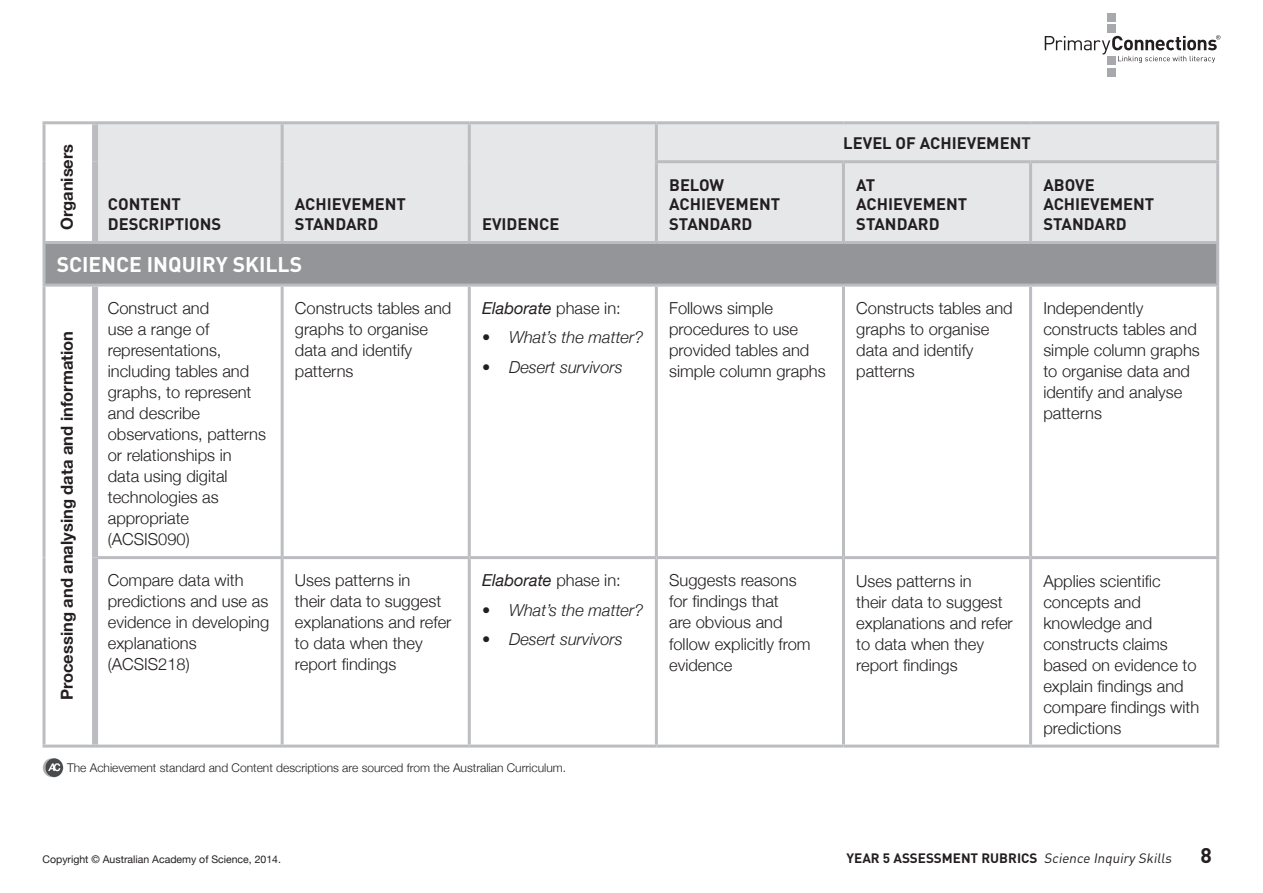
<style>
.page{position:relative;width:1263px;height:893px;background:#fff}
.page>*{position:absolute;margin:0;border:0;box-sizing:border-box;transform-origin:0 0}
.t1{font:700 21px "DIN";color:#fff}
.t2{font:700 21px "DIN";color:#231f20}
.t3{font:300 16.5px/21px "Helvetica Neue";color:#231f20}
.t4{font:700 16.5px/19.5px "DIN";color:#231f20}
.t5{font:italic 300 16.5px "Helvetica Neue";color:#231f20}
.t6{font:700 16.5px "Helvetica Neue";color:#231f20}
.t7{font:italic 16.5px "Helvetica Neue";color:#231f20}
.t8{font:700 13.5px "DIN";color:#231f20}
.t9{font:300 12px "Helvetica Neue";color:#231f20}
.t10{font:10.5px "Helvetica Neue";color:#231f20}
.s1{font-weight:300;font-style:normal}
.s2{font-weight:400;font-style:italic}
</style>
<div class="page">
<div style="left:1106px;top:68px;width:9px;height:9px;background:#a8a9ad"></div>
<div style="left:1106px;top:25px;width:9px;height:8px;background:#a8a9ad"></div>
<div style="left:1106px;top:56px;width:9px;height:9px;background:#a8a9ad"></div>
<div style="left:1106px;top:13px;width:9px;height:9px;background:#a8a9ad"></div>
<svg style="left:1045px;top:35px;width:175px;height:28px"></svg>
<div style="left:98px;top:124px;width:1118px;height:117px;background:#e6e7e9"></div>
<div style="left:44px;top:243px;width:1174px;height:42px;background:#939598"></div>
<hr style="left:43px;top:121px;width:52px;height:3px;background:#bcbdc0">
<hr style="left:43px;top:124px;width:3px;height:38px;background:#bcbdc0">
<hr style="left:95px;top:121px;width:187px;height:3px;background:#bcbdc0">
<hr style="left:282px;top:121px;width:187px;height:3px;background:#bcbdc0">
<hr style="left:469px;top:121px;width:187px;height:3px;background:#bcbdc0">
<hr style="left:468px;top:124px;width:3px;height:38px;background:#bcbdc0">
<hr style="left:656px;top:121px;width:187px;height:3px;background:#bcbdc0">
<hr style="left:655px;top:124px;width:3px;height:36px;background:#bcbdc0">
<hr style="left:843px;top:121px;width:187px;height:3px;background:#bcbdc0">
<hr style="left:1030px;top:121px;width:189px;height:3px;background:#bcbdc0">
<hr style="left:1216px;top:124px;width:3px;height:36px;background:#bcbdc0">
<hr style="left:43px;top:162px;width:3px;height:79px;background:#bcbdc0">
<hr style="left:468px;top:162px;width:3px;height:79px;background:#bcbdc0">
<hr style="left:655px;top:160px;width:188px;height:3px;background:#bcbdc0">
<hr style="left:655px;top:163px;width:3px;height:78px;background:#bcbdc0">
<hr style="left:843px;top:160px;width:187px;height:3px;background:#bcbdc0">
<hr style="left:842px;top:163px;width:3px;height:78px;background:#bcbdc0">
<hr style="left:1030px;top:160px;width:189px;height:3px;background:#bcbdc0">
<hr style="left:1029px;top:163px;width:3px;height:78px;background:#bcbdc0">
<hr style="left:1216px;top:163px;width:3px;height:78px;background:#bcbdc0">
<hr style="left:43px;top:241px;width:52px;height:3px;background:#bcbdc0">
<hr style="left:43px;top:244px;width:3px;height:40px;background:#bcbdc0">
<hr style="left:1216px;top:244px;width:3px;height:40px;background:#bcbdc0">
<hr style="left:43px;top:284px;width:52px;height:3px;background:#bcbdc0">
<hr style="left:43px;top:287px;width:3px;height:271px;background:#bcbdc0">
<hr style="left:95px;top:284px;width:187px;height:3px;background:#bcbdc0">
<hr style="left:282px;top:284px;width:187px;height:3px;background:#bcbdc0">
<hr style="left:469px;top:284px;width:187px;height:3px;background:#bcbdc0">
<hr style="left:468px;top:287px;width:3px;height:269px;background:#bcbdc0">
<hr style="left:656px;top:284px;width:187px;height:3px;background:#bcbdc0">
<hr style="left:655px;top:287px;width:3px;height:269px;background:#bcbdc0">
<hr style="left:843px;top:284px;width:187px;height:3px;background:#bcbdc0">
<hr style="left:842px;top:287px;width:3px;height:269px;background:#bcbdc0">
<hr style="left:1030px;top:284px;width:189px;height:3px;background:#bcbdc0">
<hr style="left:1029px;top:287px;width:3px;height:269px;background:#bcbdc0">
<hr style="left:1216px;top:287px;width:3px;height:269px;background:#bcbdc0">
<hr style="left:43px;top:558px;width:3px;height:187px;background:#bcbdc0">
<hr style="left:98px;top:556px;width:184px;height:3px;background:#bcbdc0">
<hr style="left:282px;top:556px;width:187px;height:3px;background:#bcbdc0">
<hr style="left:469px;top:556px;width:187px;height:3px;background:#bcbdc0">
<hr style="left:468px;top:559px;width:3px;height:186px;background:#bcbdc0">
<hr style="left:656px;top:556px;width:187px;height:3px;background:#bcbdc0">
<hr style="left:655px;top:559px;width:3px;height:186px;background:#bcbdc0">
<hr style="left:843px;top:556px;width:187px;height:3px;background:#bcbdc0">
<hr style="left:842px;top:559px;width:3px;height:186px;background:#bcbdc0">
<hr style="left:1030px;top:556px;width:189px;height:3px;background:#bcbdc0">
<hr style="left:1029px;top:559px;width:3px;height:186px;background:#bcbdc0">
<hr style="left:1216px;top:559px;width:3px;height:186px;background:#bcbdc0">
<hr style="left:43px;top:745px;width:52px;height:3px;background:#bcbdc0">
<hr style="left:95px;top:745px;width:187px;height:3px;background:#bcbdc0">
<hr style="left:282px;top:745px;width:187px;height:3px;background:#bcbdc0">
<hr style="left:469px;top:745px;width:187px;height:3px;background:#bcbdc0">
<hr style="left:656px;top:745px;width:187px;height:3px;background:#bcbdc0">
<hr style="left:843px;top:745px;width:187px;height:3px;background:#bcbdc0">
<hr style="left:1030px;top:745px;width:189px;height:3px;background:#bcbdc0">
<div style="left:92px;top:124px;width:6px;height:38px;background:#bcbdc0"></div>
<div style="left:92px;top:162px;width:6px;height:79px;background:#bcbdc0"></div>
<div style="left:92px;top:287px;width:6px;height:271px;background:#bcbdc0"></div>
<div style="left:92px;top:558px;width:6px;height:187px;background:#bcbdc0"></div>
<hr style="left:281px;top:124px;width:3px;height:38px;background:#bcbdc0">
<hr style="left:281px;top:162px;width:3px;height:79px;background:#bcbdc0">
<hr style="left:281px;top:287px;width:3px;height:269px;background:#bcbdc0">
<hr style="left:281px;top:559px;width:3px;height:186px;background:#bcbdc0">
<hr style="left:95px;top:241px;width:187px;height:3px;background:#bcbdc0">
<hr style="left:282px;top:241px;width:187px;height:3px;background:#bcbdc0">
<hr style="left:469px;top:241px;width:187px;height:3px;background:#bcbdc0">
<hr style="left:656px;top:241px;width:187px;height:3px;background:#bcbdc0">
<hr style="left:843px;top:241px;width:187px;height:3px;background:#bcbdc0">
<hr style="left:1030px;top:241px;width:189px;height:3px;background:#bcbdc0">
<img style="left:43px;top:758px;width:21px;height:19px">
<p class="t6" style="left:52px;top:230px;width:87px;rotate:-90deg">Organisers</p>
<p class="t4" style="left:108px;top:194px;width:114px">CONTENT<br>DESCRIPTIONS</p>
<p class="t4" style="left:295px;top:194px;width:112px">ACHIEVEMENT<br>STANDARD</p>
<p class="t1" style="left:57px;top:251px;width:222px">SCIENCE INQUIRY SKILLS</p>
<p class="t4" style="left:482px;top:213px;width:79px">EVIDENCE</p>
<p class="t6" style="left:52px;top:700px;width:371px;rotate:-90deg">Processing and analysing data and information</p>
<p class="t3" style="left:108px;top:296px;width:160px">Construct and<br>use a range of representations, including tables and graphs, to represent and describe observations, patterns or relationships in data using digital technologies as appropriate (ACSIS090)</p>
<p class="t3" style="left:295px;top:297px;width:158px">Constructs tables and graphs to organise data and identify patterns</p>
<p class="t7" style="left:482px;top:294px;width:140px">Elaborate <span class="s1">phase in:</span></p>
<p class="t5" style="left:482px;top:325px;width:163px">• What’s the matter?</p>
<p class="t5" style="left:482px;top:354px;width:142px">• Desert survivors</p>
<p class="t3" style="left:108px;top:569px;width:163px">Compare data with predictions and use as evidence in developing explanations (ACSIS218)</p>
<p class="t3" style="left:295px;top:569px;width:158px">Uses patterns in<br>their data to suggest explanations and refer to data when they report findings</p>
<p class="t7" style="left:482px;top:567px;width:140px">Elaborate <span class="s1">phase in:</span></p>
<p class="t5" style="left:482px;top:597px;width:163px">• What’s the matter?</p>
<p class="t5" style="left:482px;top:627px;width:142px">• Desert survivors</p>
<p class="t9" style="left:67px;top:758px;width:501px">The Achievement standard and Content descriptions are sourced from the Australian Curriculum.</p>
<p class="t4" style="left:843px;top:133px;width:189px">LEVEL OF ACHIEVEMENT</p>
<p class="t4" style="left:669px;top:174px;width:112px">BELOW<br>ACHIEVEMENT<br>STANDARD</p>
<p class="t4" style="left:856px;top:174px;width:112px">AT<br>ACHIEVEMENT<br>STANDARD</p>
<p class="t4" style="left:1043px;top:174px;width:112px">ABOVE<br>ACHIEVEMENT<br>STANDARD</p>
<p class="t3" style="left:669px;top:297px;width:158px">Follows simple procedures to use provided tables and simple column graphs</p>
<p class="t3" style="left:856px;top:297px;width:158px">Constructs tables and graphs to organise data and identify patterns</p>
<p class="t3" style="left:1043px;top:297px;width:158px">Independently constructs tables and simple column graphs to organise data and identify and analyse patterns</p>
<p class="t3" style="left:669px;top:569px;width:143px">Suggests reasons for findings that<br>are obvious and follow explicitly from evidence</p>
<p class="t3" style="left:856px;top:569px;width:158px">Uses patterns in<br>their data to suggest explanations and refer to data when they report findings</p>
<p class="t3" style="left:1043px;top:569px;width:157px">Applies scientific concepts and knowledge and constructs claims based on evidence to explain findings and compare findings with predictions</p>
<p class="t10" style="left:43px;top:850px;width:240px">Copyright © Australian Academy of Science, 2014.</p>
<p class="t8" style="left:846px;top:849px;width:329px">YEAR 5 ASSESSMENT RUBRICS <span class="s2">Science Inquiry Skills</span></p>
<p class="t2" style="left:1200px;top:841px;width:13px">8</p>
</div>
